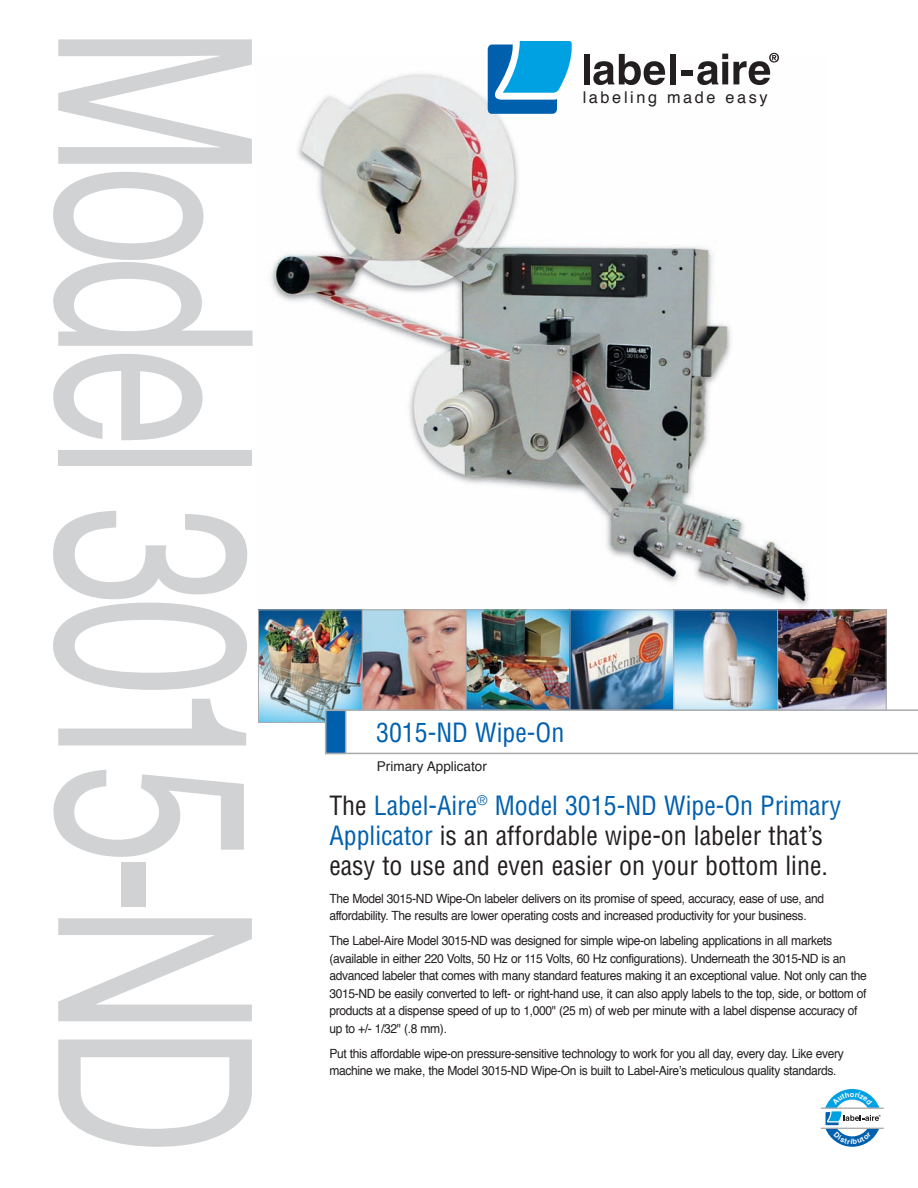
<style>
.page{position:relative;width:918px;height:1188px;background:#fff}
.page>*{position:absolute;margin:0;border:0;box-sizing:border-box;transform-origin:0 0}
.t1{font:270px "Helvetica";letter-spacing:-.055em;color:#d1d2d4;scale:.67 1}
.t2{font:condensed 25.8px/30px "Helvetica";color:#231f20}
.t3{font:condensed 25.8px "Helvetica";color:#0160ae}
.t4{font:16.2px "Helvetica";letter-spacing:.165em;color:#231f20}
.t5{font:13.5px "Helvetica";color:#231f20}
.t6{font:12.6px/17.5px "Helvetica";letter-spacing:-.03em;color:#231f20;scale:.95 1}
.s1{color:#0160ae}
</style>
<div class="page">
<img style="left:270px;top:56px;width:540px;height:553px">
<div style="left:584px;top:54px;width:6px;height:30px;background:#231f20"></div>
<svg style="left:593px;top:54px;width:72px;height:31px"></svg>
<div style="left:670px;top:54px;width:6px;height:30px;background:#231f20"></div>
<div style="left:681px;top:70px;width:12px;height:5px;background:#231f20"></div>
<svg style="left:488px;top:41px;width:86px;height:73px"></svg>
<svg style="left:697px;top:53px;width:82px;height:32px"></svg>
<hr style="left:821px;top:1128px;width:63px;height:1px;background:#a8a9ad">
<hr style="left:821px;top:1108px;width:63px;height:1px;background:#a8a9ad">
<img style="left:260px;top:611px;width:101px;height:110px">
<div style="left:258px;top:609px;width:105px;height:114px;border:1px solid #a8a9ad"></div>
<img style="left:364px;top:611px;width:101px;height:98px">
<div style="left:362px;top:609px;width:105px;height:114px;border:1px solid #a8a9ad"></div>
<img style="left:468px;top:611px;width:100px;height:98px">
<div style="left:466px;top:609px;width:104px;height:114px;border:1px solid #a8a9ad"></div>
<img style="left:571px;top:611px;width:101px;height:98px">
<div style="left:569px;top:609px;width:105px;height:114px;border:1px solid #a8a9ad"></div>
<svg style="left:675px;top:611px;width:101px;height:98px;background:#82abc4"></svg>
<div style="left:673px;top:609px;width:105px;height:114px;border:1px solid #a8a9ad"></div>
<img style="left:779px;top:611px;width:106px;height:98px">
<div style="left:777px;top:609px;width:110px;height:114px;border:1px solid #a8a9ad"></div>
<svg style="left:325px;top:709px;width:593px;height:45px"></svg>
<div style="left:326px;top:710px;width:20px;height:43px;background:#0160ae"></div>
<div style="left:325px;top:710px;width:21px;height:44px;border:2px solid #a8a9ad"></div>
<svg style="left:825px;top:1089px;width:56px;height:58px"></svg>
<h1 class="t1" style="left:361px;top:26px;width:1687px;rotate:90deg">Model 3015-ND</h1>
<p class="t4" style="left:583px;top:85px;width:186px">labeling made easy</p>
<h2 class="t3" style="left:376px;top:716px;width:190px">3015-ND Wipe-On</h2>
<p class="t5" style="left:377px;top:756px;width:111px">Primary Applicator</p>
<h2 class="t2" style="left:329px;top:790px;width:513px">The <span class="s1">Label-Aire</span><sup>®</sup> <span class="s1">Model 3015-ND Wipe-On Primary<br>Applicator</span> is an affordable wipe-on labeler that’s easy to use and even easier on your bottom line.</h2>
<p class="t6" style="left:329px;top:890px;width:522px">The Model 3015-ND Wipe-On labeler delivers on its promise of speed, accuracy, ease of use, and affordability. The results are lower operating costs and increased productivity for your business.</p>
<p class="t6" style="left:329px;top:932px;width:567px">The Label-Aire Model 3015-ND was designed for simple wipe-on labeling applications in all markets (available in either 220 Volts, 50 Hz or 115 Volts, 60 Hz configurations). Underneath the 3015-ND is an advanced labeler that comes with many standard features making it an exceptional value. Not only can the 3015-ND be easily converted to left- or right-hand use, it can also apply labels to the top, side, or bottom of products at a dispense speed of up to 1,000" (25 m) of web per minute with a label dispense accuracy of up to +/- 1/32" (.8 mm).</p>
<p class="t6" style="left:329px;top:1045px;width:543px">Put this affordable wipe-on pressure-sensitive technology to work for you all day, every day. Like every machine we make, the Model 3015-ND Wipe-On is built to Label-Aire’s meticulous quality standards.</p>
</div>
